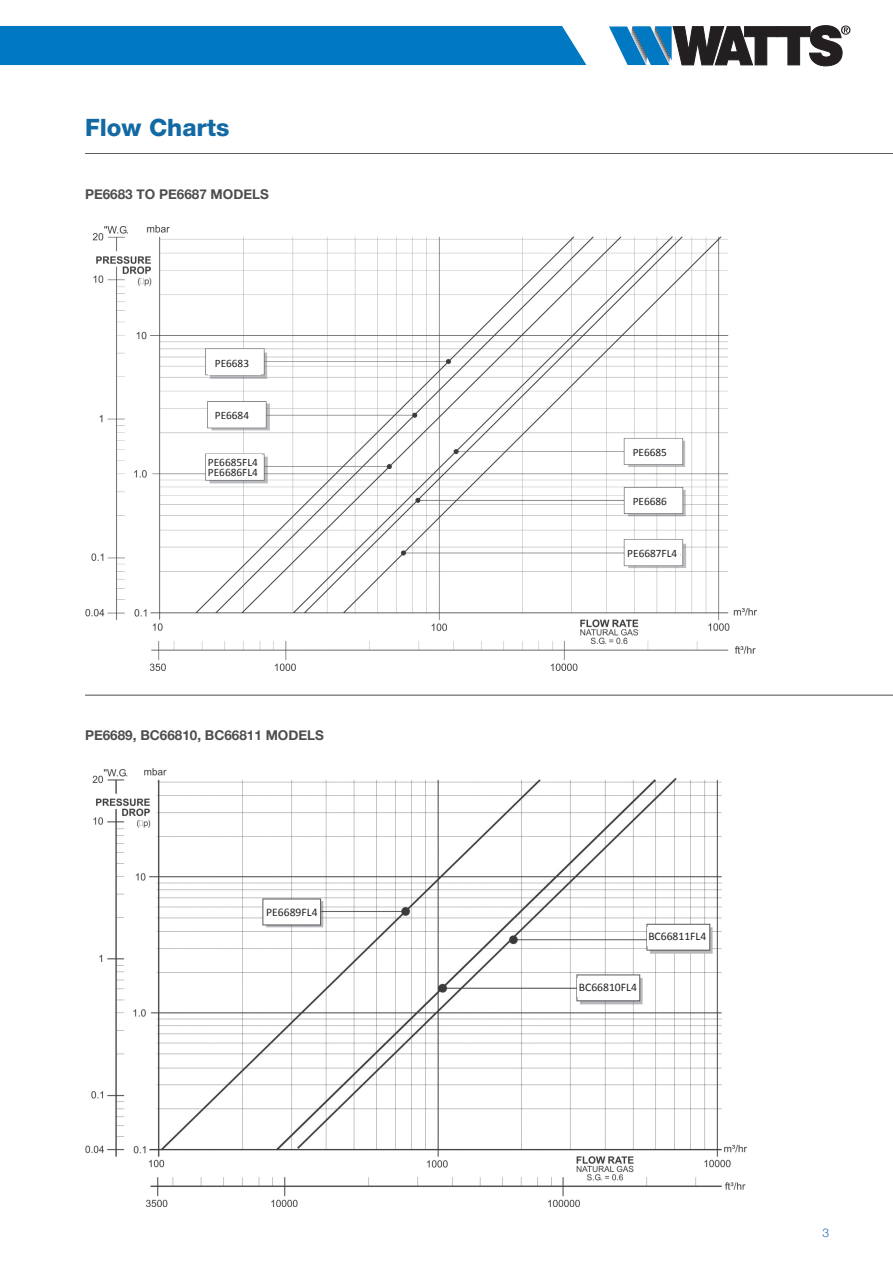
<style>
.page{position:relative;width:893px;height:1263px;background:#fff}
.page>*{position:absolute;margin:0;border:0;box-sizing:border-box;transform-origin:0 0}
.t1{font:800 24px "Helvetica Neue LT Std";color:#1369a3}
.t2{font:700 13.5px "Helvetica Neue";color:#231f20}
.t3{font:300 12px "Helvetica Neue";color:#1c66ae}
.t4{font:11.55px "Calibri";color:#231f20}
.t5{font:11.25px "Calibri";color:#231f20}
</style>
<div class="page">
<img style="left:85px;top:225px;width:671px;height:445px">
<div style="left:209px;top:351px;width:52px;height:23px;background:#fff"></div>
<div style="left:206px;top:463px;width:56px;height:16px;background:#fff"></div>
<div style="left:206px;top:454px;width:56px;height:14px;background:#fff"></div>
<div style="left:625px;top:544px;width:55px;height:18px;background:#fff"></div>
<div style="left:627px;top:489px;width:52px;height:23px;background:#fff"></div>
<div style="left:627px;top:440px;width:52px;height:23px;background:#fff"></div>
<div style="left:209px;top:403px;width:52px;height:23px;background:#fff"></div>
<hr style="left:85px;top:153px;width:808px;height:1px;background:#231f20">
<hr style="left:85px;top:695px;width:808px;height:1px;background:#231f20">
<img style="left:85px;top:768px;width:661px;height:438px">
<div style="left:578px;top:978px;width:61px;height:18px;background:#fff"></div>
<div style="left:647px;top:927px;width:61px;height:18px;background:#fff"></div>
<div style="left:264px;top:903px;width:56px;height:18px;background:#fff"></div>
<div style="left:0;top:26px;width:586px;height:39px;background:#0079c2"></div>
<svg style="left:609px;top:25px;width:241px;height:41px"></svg>
<h1 class="t1" style="left:85px;top:113px;width:146px">Flow Charts</h1>
<p class="t2" style="left:85px;top:182px;width:185px">PE6683 TO PE6687 MODELS</p>
<p class="t5" style="left:215px;top:356px;width:36px">PE6683</p>
<p class="t5" style="left:215px;top:408px;width:36px">PE6684</p>
<p class="t5" style="left:208px;top:455px;width:51px">PE6685FL4</p>
<p class="t5" style="left:208px;top:465px;width:51px">PE6686FL4</p>
<p class="t2" style="left:85px;top:723px;width:240px">PE6689, BC66810, BC66811 MODELS</p>
<p class="t4" style="left:266px;top:905px;width:53px">PE6689FL4</p>
<p class="t5" style="left:633px;top:445px;width:36px">PE6685</p>
<p class="t5" style="left:633px;top:494px;width:36px">PE6686</p>
<p class="t5" style="left:627px;top:546px;width:51px">PE6687FL4</p>
<p class="t4" style="left:648px;top:929px;width:59px">BC66811FL4</p>
<p class="t4" style="left:579px;top:980px;width:59px">BC66810FL4</p>
<p class="t3" style="left:822px;top:1223px;width:8px">3</p>
</div>
